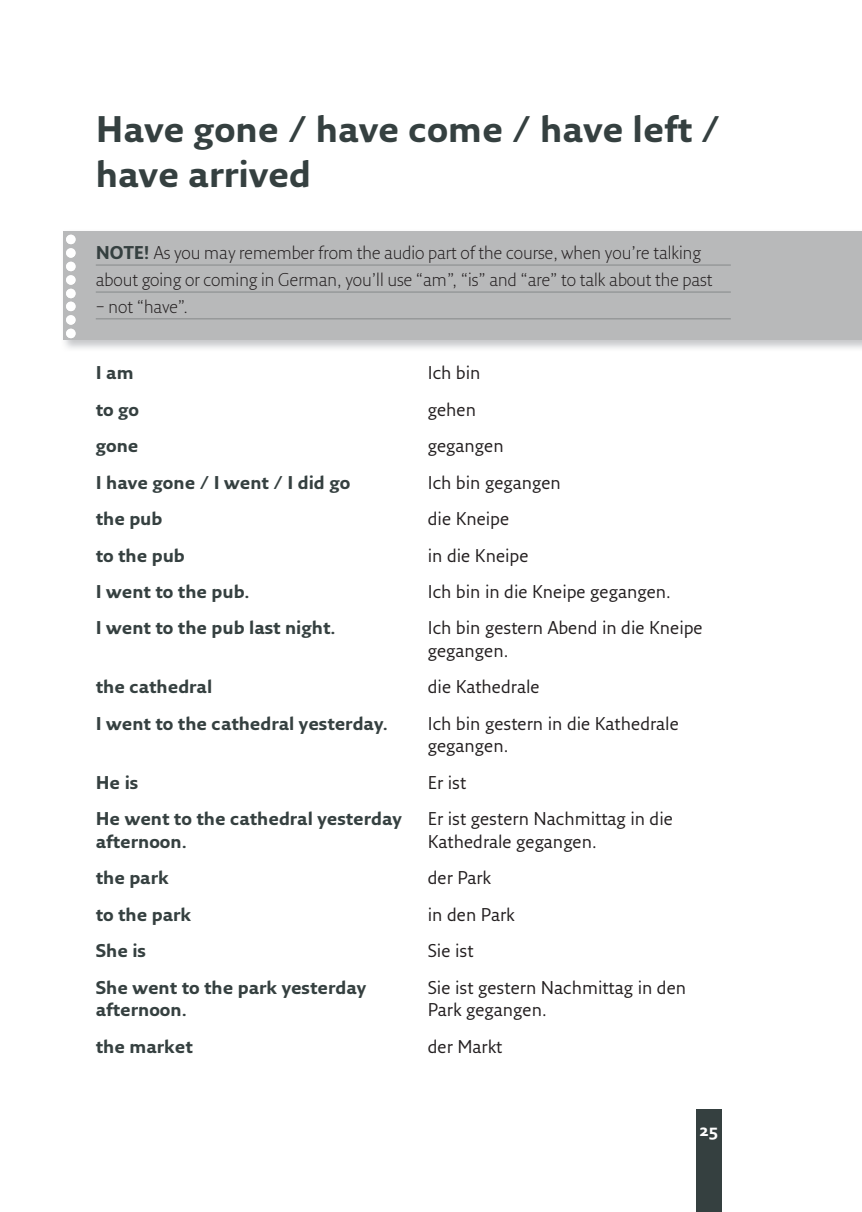
<style>
.page{position:relative;width:862px;height:1212px;background:#fff}
.page>*{position:absolute;margin:0;border:0;box-sizing:border-box;transform-origin:0 0}
.t1{font:700 36px/45px "Fresco Sans";color:#354040}
.t2{font:18px/22.5px "Fresco Sans";color:#231f20}
.t3{font:700 18px/22.5px "Fresco Sans";color:#354040}
.t4{font:300 18px/27px "Fresco Sans";color:#231f20}
.t5{font:700 16.88px "Fresco Sans";color:#fff}
.s1{font-weight:700;color:#354040}
</style>
<div class="page">
<div style="left:695px;top:1110px;width:26px;height:102px;background:#354040"></div>
<div style="left:64px;top:231px;width:797px;height:109px;background:#b8b9ba"></div>
<hr style="left:96px;top:265px;width:634px;height:1px;background:#86898a">
<hr style="left:96px;top:292px;width:634px;height:1px;background:#86898a">
<hr style="left:96px;top:318px;width:634px;height:1px;background:#86898a">
<svg style="left:66px;top:235px;width:10px;height:103px"></svg>
<h1 class="t1" style="left:96px;top:110px;width:625px">Have gone / have come / have left / have arrived</h1>
<p class="t4" style="left:96px;top:241px;width:618px"><span class="s1">NOTE!</span> As you may remember from the audio part of the course, when you’re talking about going or coming in German, you’ll use “am”, “is” and “are” to talk about the past</p>
<p class="t4" style="left:96px;top:295px;width:93px">– not “have”.</p>
<p class="t3" style="left:96px;top:363px;width:39px">I am</p>
<p class="t2" style="left:427px;top:363px;width:54px">Ich bin</p>
<p class="t3" style="left:96px;top:400px;width:45px">to go</p>
<p class="t2" style="left:427px;top:400px;width:50px">gehen</p>
<p class="t3" style="left:96px;top:436px;width:44px">gone</p>
<p class="t2" style="left:427px;top:436px;width:77px">gegangen</p>
<p class="t3" style="left:96px;top:472px;width:256px">I have gone / I went / I did go</p>
<p class="t2" style="left:427px;top:472px;width:134px">Ich bin gegangen</p>
<p class="t3" style="left:96px;top:509px;width:68px">the pub</p>
<p class="t2" style="left:427px;top:509px;width:83px">die Kneipe</p>
<p class="t3" style="left:96px;top:545px;width:90px">to the pub</p>
<p class="t2" style="left:427px;top:545px;width:102px">in die Kneipe</p>
<p class="t3" style="left:96px;top:582px;width:155px">I went to the pub.</p>
<p class="t2" style="left:427px;top:582px;width:244px">Ich bin in die Kneipe gegangen.</p>
<p class="t3" style="left:96px;top:618px;width:241px">I went to the pub last night.</p>
<p class="t2" style="left:427px;top:618px;width:276px">Ich bin gestern Abend in die Kneipe gegangen.</p>
<p class="t3" style="left:96px;top:677px;width:118px">the cathedral</p>
<p class="t2" style="left:427px;top:677px;width:113px">die Kathedrale</p>
<p class="t3" style="left:96px;top:714px;width:293px">I went to the cathedral yesterday.</p>
<p class="t2" style="left:427px;top:714px;width:252px">Ich bin gestern in die Kathedrale gegangen.</p>
<p class="t3" style="left:96px;top:773px;width:44px">He is</p>
<p class="t2" style="left:427px;top:773px;width:40px">Er ist</p>
<p class="t3" style="left:96px;top:809px;width:307px">He went to the cathedral yesterday afternoon.</p>
<p class="t2" style="left:427px;top:809px;width:246px">Er ist gestern Nachmittag in die<br>Kathedrale gegangen.</p>
<p class="t3" style="left:96px;top:868px;width:74px">the park</p>
<p class="t2" style="left:427px;top:868px;width:65px">der Park</p>
<p class="t3" style="left:96px;top:905px;width:97px">to the park</p>
<p class="t2" style="left:427px;top:905px;width:88px">in den Park</p>
<p class="t3" style="left:96px;top:941px;width:52px">She is</p>
<p class="t2" style="left:427px;top:941px;width:47px">Sie ist</p>
<p class="t3" style="left:96px;top:978px;width:272px">She went to the park yesterday afternoon.</p>
<p class="t2" style="left:427px;top:978px;width:260px">Sie ist gestern Nachmittag in den<br>Park gegangen.</p>
<p class="t3" style="left:96px;top:1037px;width:98px">the market</p>
<p class="t2" style="left:427px;top:1037px;width:76px">der Markt</p>
<p class="t5" style="left:699px;top:1123px;width:20px">25</p>
</div>
